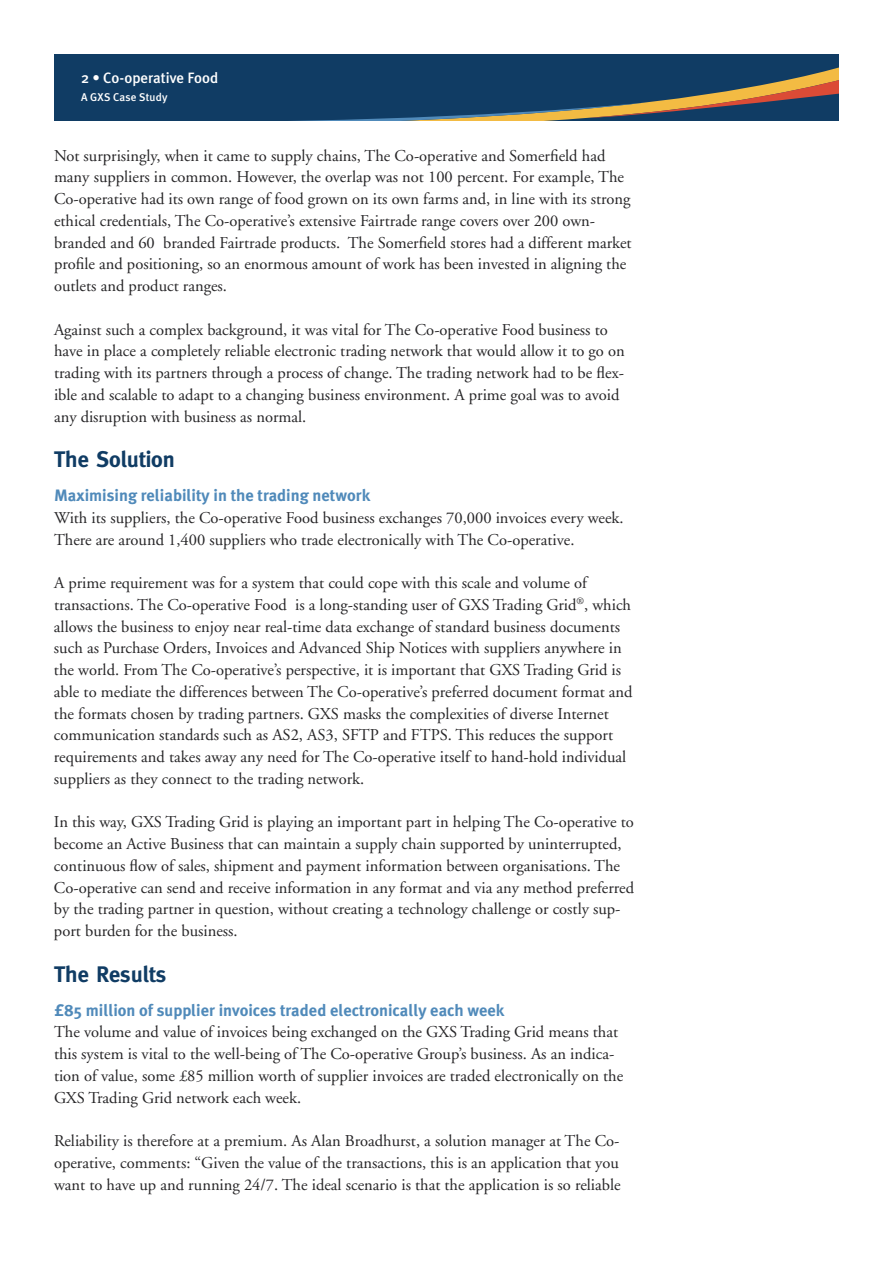
<style>
.page{position:relative;width:893px;height:1263px;background:#fff}
.page>*{position:absolute;margin:0;border:0;box-sizing:border-box;transform-origin:0 0}
.t1{font:700 22.5px "Meta";color:#103c64}
.t2{font:16.5px/21.8px "Adobe Garamond";color:#262527}
.t3{font:700 16.5px "Meta Plus";color:#508aba}
.t4{font:500 15px "Meta Plus";color:#fff}
.t5{font:500 11.25px "Meta Plus";letter-spacing:.01em;color:#fff}
</style>
<div class="page">
<div style="left:54px;top:54px;width:785px;height:66px;background:#103c64"></div>
<svg style="left:338px;top:67px;width:501px;height:53px"></svg>
<p class="t4" style="left:81px;top:69px;width:139px">2 • Co-operative Food</p>
<p class="t5" style="left:81px;top:90px;width:88px">A GXS Case Study</p>
<p class="t2" style="left:54px;top:145px;width:579px">Not surprisingly, when it came to supply chains, The Co-operative and Somerfield had many suppliers in common. However, the overlap was not 100 percent. For example, The Co-operative had its own range of food grown on its own farms and, in line with its strong ethical credentials, The Co-operative’s extensive Fairtrade range covers over 200 own&shy;branded and 60 branded Fairtrade products. The Somerfield stores had a different market profile and positioning, so an enormous amount of work has been invested in aligning the outlets and product ranges.</p>
<p class="t2" style="left:54px;top:319px;width:572px">Against such a complex background, it was vital for The Co-operative Food business to have in place a completely reliable electronic trading network that would allow it to go on trading with its partners through a process of change. The trading network had to be flex&shy;ible and scalable to adapt to a changing business environment. A prime goal was to avoid any disruption with business as normal.</p>
<h1 class="t1" style="left:54px;top:446px;width:122px">The Solution</h1>
<p class="t3" style="left:54px;top:486px;width:318px">Maximising reliability in the trading network</p>
<p class="t2" style="left:54px;top:507px;width:571px">With its suppliers, the Co-operative Food business exchanges 70,000 invoices every week.<br>There are around 1,400 suppliers who trade electronically with The Co-operative.</p>
<p class="t2" style="left:54px;top:572px;width:580px">A prime requirement was for a system that could cope with this scale and volume of transactions. The Co-operative Food is a long-standing user of GXS Trading Grid<sup>®</sup>, which allows the business to enjoy near real-time data exchange of standard business documents such as Purchase Orders, Invoices and Advanced Ship Notices with suppliers anywhere in the world. From The Co-operative’s perspective, it is important that GXS Trading Grid is able to mediate the differences between The Co-operative’s preferred document format and the formats chosen by trading partners. GXS masks the complexities of diverse Internet communication standards such as AS2, AS3, SFTP and FTPS. This reduces the support requirements and takes away any need for The Co-operative itself to hand-hold individual suppliers as they connect to the trading network.</p>
<p class="t2" style="left:54px;top:812px;width:582px">In this way, GXS Trading Grid is playing an important part in helping The Co-operative to become an Active Business that can maintain a supply chain supported by uninterrupted, continuous flow of sales, shipment and payment information between organisations. The Co-operative can send and receive information in any format and via any method preferred by the trading partner in question, without creating a technology challenge or costly sup&shy;port burden for the business.</p>
<h1 class="t1" style="left:54px;top:961px;width:114px">The Results</h1>
<p class="t3" style="left:54px;top:1000px;width:452px">£85 million of supplier invoices traded electronically each week</p>
<p class="t2" style="left:54px;top:1022px;width:571px">The volume and value of invoices being exchanged on the GXS Trading Grid means that this system is vital to the well-being of The Co-operative Group’s business. As an indica&shy;tion of value, some £85 million worth of supplier invoices are traded electronically on the GXS Trading Grid network each week.</p>
<p class="t2" style="left:54px;top:1130px;width:568px;text-align:justify">Reliability is therefore at a premium. As Alan Broadhurst, a solution manager at The Co&shy;operative, comments: “Given the value of the transactions, this is an application that you want to have up and running 24/7. The ideal scenario is that the application is so reliable</p>
</div>
